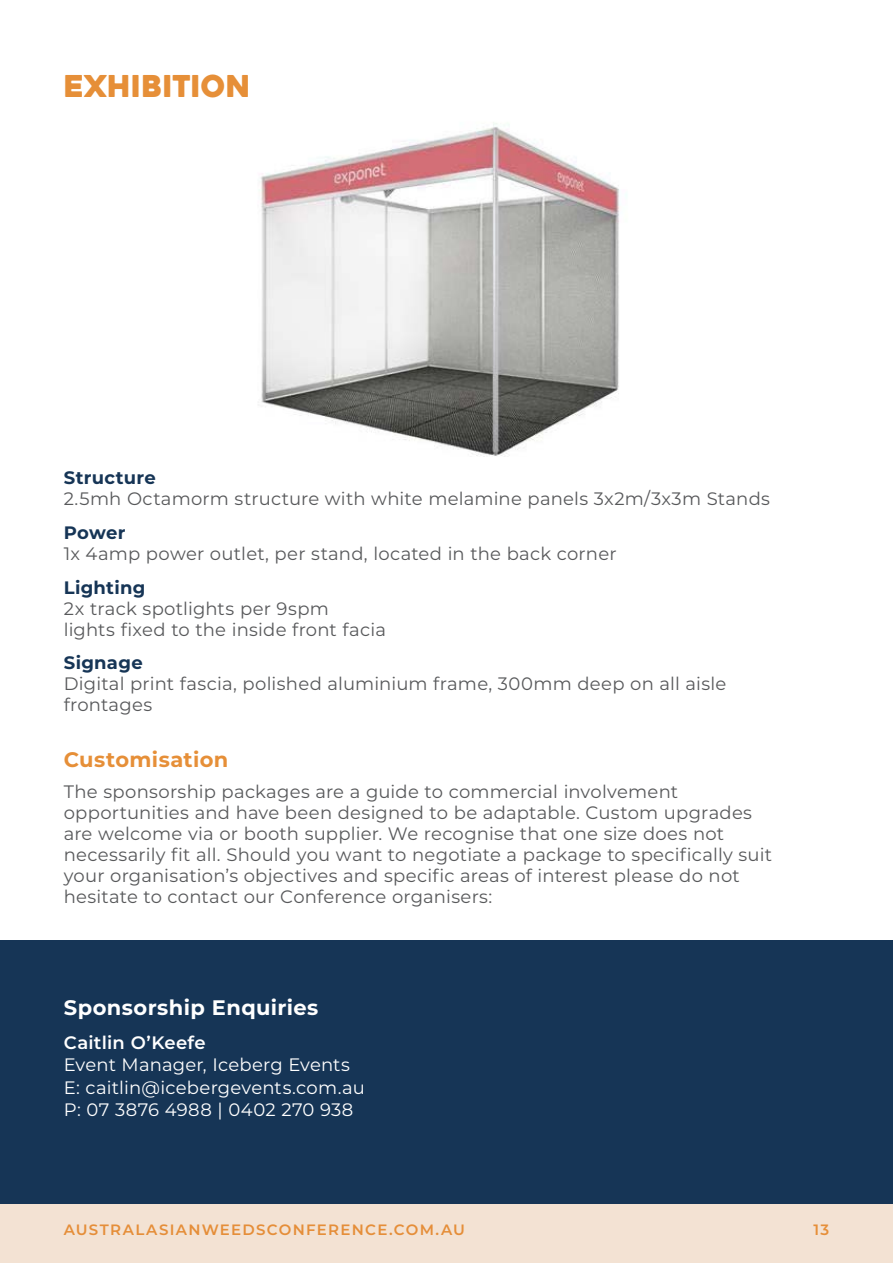
<style>
.page{position:relative;width:893px;height:1263px;background:#fff}
.page>*{position:absolute;margin:0;border:0;box-sizing:border-box;transform-origin:0 0}
.t1{font:30px "Heavitas";color:#e68f38}
.t2{font:700 21px "Montserrat";letter-spacing:.02em;color:#fff}
.t3{font:700 21px "Montserrat";letter-spacing:.015em;color:#e68f38}
.t4{font:18px/21px "Montserrat";letter-spacing:.01em;color:#58595b}
.t5{font:18px/22.5px "Montserrat";letter-spacing:.01em;color:#fff}
.t6{font:700 18px "Montserrat";letter-spacing:.015em;color:#163556}
.t7{font:600 18px "Montserrat";letter-spacing:.015em;color:#fff}
.t8{font:600 15px "Montserrat";letter-spacing:.085em;color:#e58e39}
.t9{font:600 15px "Montserrat";color:#e68f39}
</style>
<div class="page">
<div style="left:0;top:1199px;width:893px;height:64px;background:#f3e2d3"></div>
<div style="left:0;top:940px;width:893px;height:263px;background:#163556"></div>
<img style="left:260px;top:122px;width:367px;height:334px">
<h1 class="t1" style="left:64px;top:68px;width:189px">EXHIBITION</h1>
<p class="t6" style="left:64px;top:465px;width:94px">Structure</p>
<p class="t4" style="left:64px;top:488px;width:708px">2.5mh Octamorm structure with white melamine panels 3x2m/3x3m Stands</p>
<p class="t6" style="left:64px;top:519px;width:63px">Power</p>
<p class="t4" style="left:64px;top:542px;width:554px">1x 4amp power outlet, per stand, located in the back corner</p>
<p class="t6" style="left:64px;top:574px;width:83px">Lighting</p>
<p class="t4" style="left:64px;top:597px;width:324px">2x track spotlights per 9spm<br>lights fixed to the inside front facia</p>
<p class="t6" style="left:64px;top:650px;width:80px">Signage</p>
<p class="t4" style="left:64px;top:673px;width:664px">Digital print fascia, polished aluminium frame, 300mm deep on all aisle frontages</p>
<p class="t3" style="left:64px;top:744px;width:166px">Customisation</p>
<p class="t4" style="left:64px;top:781px;width:710px">The sponsorship packages are a guide to commercial involvement opportunities and have been designed to be adaptable. Custom upgrades are welcome via or booth supplier. We recognise that one size does not necessarily fit all. Should you want to negotiate a package to specifically suit your organisation’s objectives and specific areas of interest please do not hesitate to contact our Conference organisers:</p>
<p class="t2" style="left:64px;top:993px;width:256px">Sponsorship Enquiries</p>
<p class="t7" style="left:64px;top:1029px;width:144px">Caitlin O’Keefe</p>
<p class="t5" style="left:64px;top:1053px;width:302px">Event Manager, Iceberg Events<br>E: caitlin@icebergevents.com.au<br>P: 07 3876 4988 | 0402 270 938</p>
<p class="t8" style="left:64px;top:1219px;width:403px">AUSTRALASIANWEEDSCONFERENCE.COM.AU</p>
<p class="t9" style="left:813px;top:1219px;width:17px">13</p>
</div>
